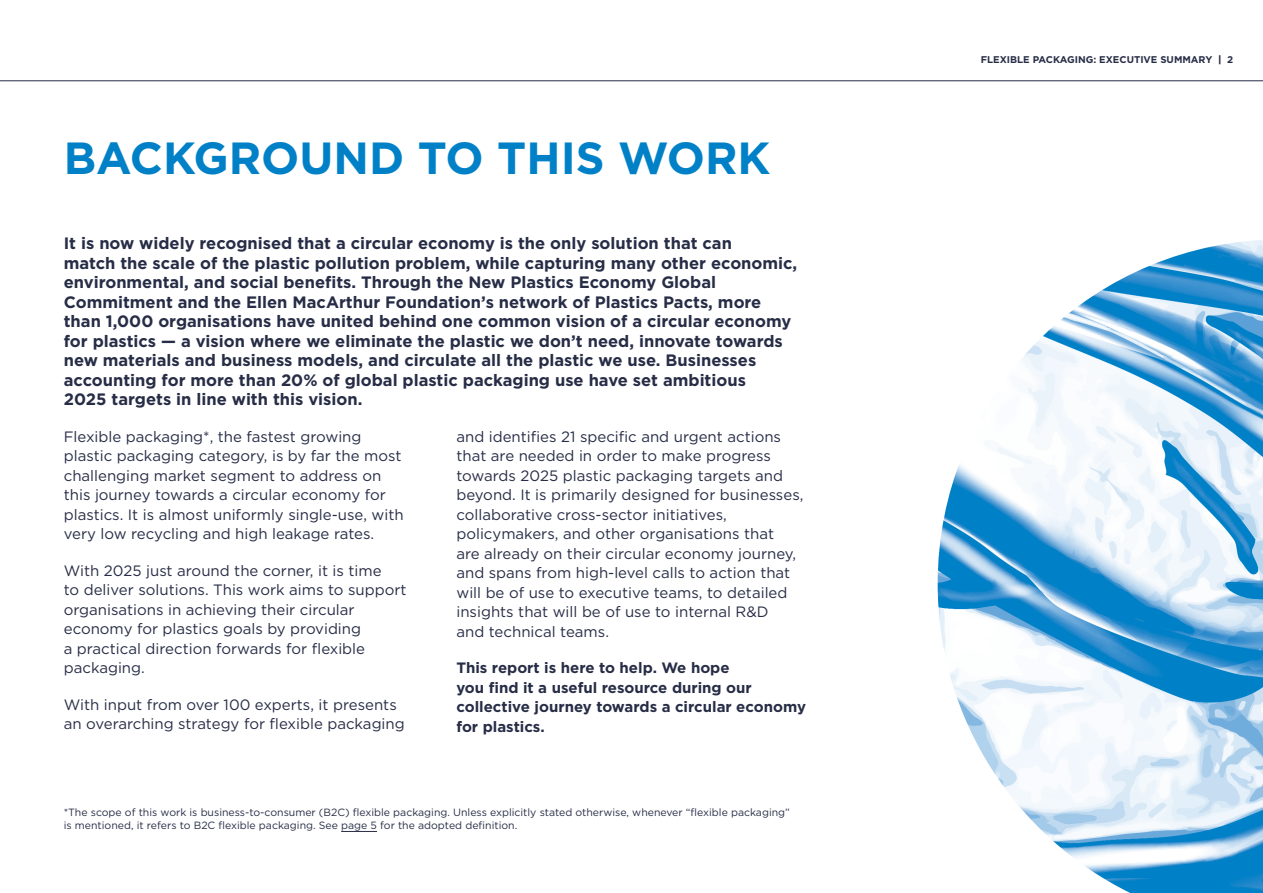
<style>
.page{position:relative;width:1263px;height:893px;background:#fff}
.page>*{position:absolute;margin:0;border:0;box-sizing:border-box;transform-origin:0 0}
.t1{font:700 45px "Gotham";color:#0081c7}
.Body_Big{font:700 16.5px/19.5px "Gotham";color:#272d46}
.Body{font:15px/19.5px "Gotham";color:#272d46}
.Body-2{font:700 15px/19.5px "Gotham";color:#272d46}
.Body-3{font:10.5px/13.5px "Gotham";color:#272d46}
.t2{font:700 9.75px "Gotham";color:#272d46}
.s1{font-weight:900}
</style>
<div class="page">
<hr style="left:0;top:80px;width:1263px;height:1px;background:#272d46">
<hr style="left:341px;top:831px;width:36px;height:1px;background:#272d46">
<img style="left:938px;top:240px;width:325px;height:653px">
<p class="t1" style="left:64px;top:128px;width:708px">BACKGROUND TO THIS WORK</p>
<p class="Body_Big" style="left:64px;top:233px;width:735px">It is now widely recognised that a circular economy is the only solution that can<br>match the scale of the plastic pollution problem, while capturing many other economic, environmental, and social benefits. Through the New Plastics Economy Global Commitment and the Ellen MacArthur Foundation’s network of Plastics Pacts, more than 1,000 organisations have united behind one common vision of a circular economy for plastics — a vision where we eliminate the plastic we don’t need, innovate towards new materials and business models, and circulate all the plastic we use. Businesses accounting for more than 20% of global plastic packaging use have set ambitious<br>2025 targets in line with this vision.</p>
<p class="Body" style="left:64px;top:426px;width:341px">Flexible packaging*, the fastest growing plastic packaging category, is by far the most challenging market segment to address on this journey towards a circular economy for plastics. It is almost uniformly single-use, with very low recycling and high leakage rates.</p>
<p class="Body" style="left:64px;top:560px;width:344px">With 2025 just around the corner, it is time<br>to deliver solutions. This work aims to support organisations in achieving their circular economy for plastics goals by providing<br>a practical direction forwards for flexible packaging.</p>
<p class="Body" style="left:64px;top:694px;width:342px">With input from over 100 experts, it presents an overarching strategy for flexible packaging</p>
<p class="Body" style="left:456px;top:426px;width:349px">and identifies 21 specific and urgent actions that are needed in order to make progress towards 2025 plastic packaging targets and beyond. It is primarily designed for businesses, collaborative cross-sector initiatives, policymakers, and other organisations that<br>are already on their circular economy journey, and spans from high-level calls to action that will be of use to executive teams, to detailed insights that will be of use to internal R&amp;D<br>and technical teams.</p>
<p class="Body-2" style="left:456px;top:658px;width:351px">This report is here to help. We hope<br>you find it a useful resource during our collective journey towards a circular economy for plastics.</p>
<p class="Body-3" style="left:64px;top:805px;width:728px">*The scope of this work is business-to-consumer (B2C) flexible packaging. Unless explicitly stated otherwise, whenever “flexible packaging” is mentioned, it refers to B2C flexible packaging. See page 5 for the adopted definition.</p>
<p class="t2" style="left:981px;top:53px;width:254px">FLEXIBLE PACKAGING: EXECUTIVE SUMMARY <span class="s1">|</span> 2</p>
</div>
